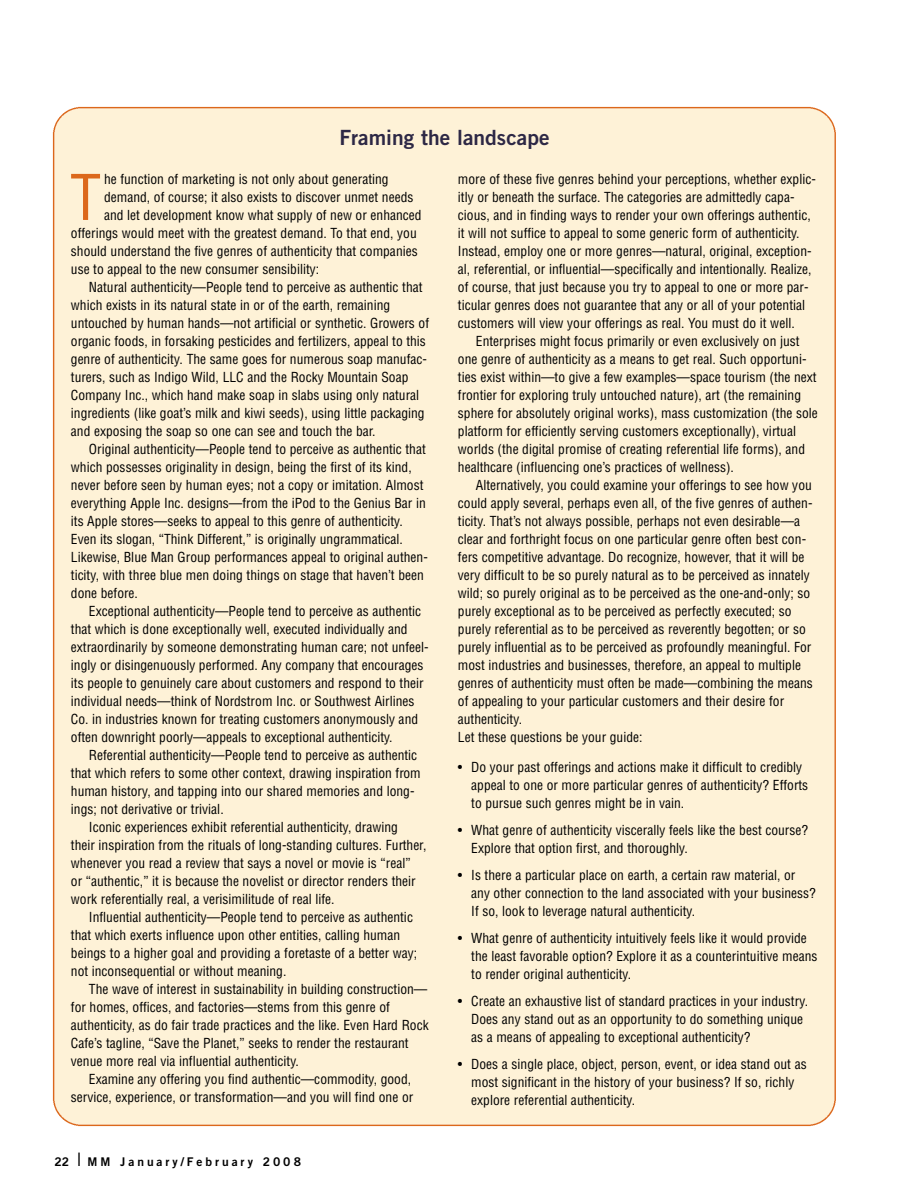
<style>
.page{position:relative;width:918px;height:1188px;background:#fff}
.page>*{position:absolute;margin:0;border:0;box-sizing:border-box;transform-origin:0 0}
.t1{font:condensed 61.35px "Helvetica";color:#dc681b}
.t2{font:21px "Trade Gothic Bold Two";color:#2d2845}
.t3{font:condensed 13.5px/18px "Helvetica";color:#000}
.t4{font:12px "Trade Gothic Bold Two";letter-spacing:.25em;color:#000}
</style>
<div class="page">
<div style="left:53px;top:107px;width:783px;height:1019px;background:#fef2d7"></div>
<h2 class="t2" style="left:339px;top:130px;width:212px">Framing the landscape</h2>
<h1 class="t1" style="left:70px;top:173px;width:32px">T</h1>
<p class="t3" style="left:104px;top:171px;width:286px">he function of marketing is not only about generating</p>
<p class="t3" style="left:104px;top:189px;width:311px">demand, of course; it also exists to discover unmet needs</p>
<p class="t3" style="left:104px;top:207px;width:319px">and let development know what supply of new or enhanced</p>
<p class="t3" style="left:71px;top:225px;width:347px">offerings would meet with the greatest demand. To that end, you</p>
<p class="t3" style="left:71px;top:243px;width:348px">should understand the five genres of authenticity that companies</p>
<p class="t3" style="left:71px;top:261px;width:250px">use to appeal to the new consumer sensibility:</p>
<p class="t3" style="left:89px;top:279px;width:335px">Natural authenticity—People tend to perceive as authentic that</p>
<p class="t3" style="left:71px;top:297px;width:321px">which exists in its natural state in or of the earth, remaining</p>
<p class="t3" style="left:71px;top:315px;width:360px">untouched by human hands—not artificial or synthetic. Growers of</p>
<p class="t3" style="left:71px;top:333px;width:357px">organic foods, in forsaking pesticides and fertilizers, appeal to this</p>
<p class="t3" style="left:71px;top:351px;width:358px">genre of authenticity. The same goes for numerous soap manufac-</p>
<p class="t3" style="left:71px;top:369px;width:339px">turers, such as Indigo Wild, LLC and the Rocky Mountain Soap</p>
<p class="t3" style="left:71px;top:387px;width:350px">Company Inc., which hand make soap in slabs using only natural</p>
<p class="t3" style="left:71px;top:405px;width:355px">ingredients (like goat’s milk and kiwi seeds), using little packaging</p>
<p class="t3" style="left:71px;top:423px;width:306px">and exposing the soap so one can see and touch the bar.</p>
<p class="t3" style="left:89px;top:441px;width:338px">Original authenticity—People tend to perceive as authentic that</p>
<p class="t3" style="left:71px;top:459px;width:342px">which possesses originality in design, being the first of its kind,</p>
<p class="t3" style="left:71px;top:477px;width:354px">never before seen by human eyes; not a copy or imitation. Almost</p>
<p class="t3" style="left:71px;top:495px;width:356px">everything Apple Inc. designs—from the iPod to the Genius Bar in</p>
<p class="t3" style="left:71px;top:513px;width:334px">its Apple stores—seeks to appeal to this genre of authenticity.</p>
<p class="t3" style="left:71px;top:531px;width:333px">Even its slogan, “Think Different,” is originally ungrammatical.</p>
<p class="t3" style="left:71px;top:549px;width:358px">Likewise, Blue Man Group performances appeal to original authen-</p>
<p class="t3" style="left:71px;top:567px;width:354px">ticity, with three blue men doing things on stage that haven’t been</p>
<p class="t3" style="left:71px;top:585px;width:69px">done before.</p>
<p class="t3" style="left:89px;top:603px;width:334px">Exceptional authenticity—People tend to perceive as authentic</p>
<p class="t3" style="left:71px;top:621px;width:338px">that which is done exceptionally well, executed individually and</p>
<p class="t3" style="left:71px;top:639px;width:359px">extraordinarily by someone demonstrating human care; not unfeel-</p>
<p class="t3" style="left:71px;top:657px;width:354px">ingly or disingenuously performed. Any company that encourages</p>
<p class="t3" style="left:71px;top:675px;width:354px">its people to genuinely care about customers and respond to their</p>
<p class="t3" style="left:71px;top:693px;width:345px">individual needs—think of Nordstrom Inc. or Southwest Airlines</p>
<p class="t3" style="left:71px;top:711px;width:349px">Co. in industries known for treating customers anonymously and</p>
<p class="t3" style="left:71px;top:729px;width:323px">often downright poorly—appeals to exceptional authenticity.</p>
<p class="t3" style="left:89px;top:747px;width:330px">Referential authenticity—People tend to perceive as authentic</p>
<p class="t3" style="left:71px;top:765px;width:351px">that which refers to some other context, drawing inspiration from</p>
<p class="t3" style="left:71px;top:783px;width:345px">human history, and tapping into our shared memories and long-</p>
<p class="t3" style="left:71px;top:801px;width:154px">ings; not derivative or trivial.</p>
<p class="t3" style="left:89px;top:819px;width:311px">Iconic experiences exhibit referential authenticity, drawing</p>
<p class="t3" style="left:71px;top:837px;width:357px">their inspiration from the rituals of long-standing cultures. Further,</p>
<p class="t3" style="left:71px;top:855px;width:341px">whenever you read a review that says a novel or movie is “real”</p>
<p class="t3" style="left:71px;top:873px;width:346px">or “authentic,” it is because the novelist or director renders their</p>
<p class="t3" style="left:71px;top:891px;width:265px">work referentially real, a verisimilitude of real life.</p>
<p class="t3" style="left:89px;top:909px;width:326px">Influential authenticity—People tend to perceive as authentic</p>
<p class="t3" style="left:71px;top:927px;width:331px">that which exerts influence upon other entities, calling human</p>
<p class="t3" style="left:71px;top:945px;width:348px">beings to a higher goal and providing a foretaste of a better way;</p>
<p class="t3" style="left:71px;top:963px;width:217px">not inconsequential or without meaning.</p>
<p class="t3" style="left:89px;top:981px;width:340px">The wave of interest in sustainability in building construction—</p>
<p class="t3" style="left:71px;top:999px;width:321px">for homes, offices, and factories—stems from this genre of</p>
<p class="t3" style="left:71px;top:1017px;width:359px">authenticity, as do fair trade practices and the like. Even Hard Rock</p>
<p class="t3" style="left:71px;top:1035px;width:339px">Cafe’s tagline, “Save the Planet,” seeks to render the restaurant</p>
<p class="t3" style="left:71px;top:1053px;width:230px">venue more real via influential authenticity.</p>
<p class="t3" style="left:89px;top:1071px;width:324px">Examine any offering you find authentic—commodity, good,</p>
<p class="t3" style="left:71px;top:1089px;width:344px">service, experience, or transformation—and you will find one or</p>
<p class="t4" style="left:54px;top:1157px;width:248px">22 ❘ MM January / F e b ru a ry 2008</p>
<p class="t3" style="left:458px;top:171px;width:360px">more of these five genres behind your perceptions, whether explic&shy;itly or beneath the surface. The categories are admittedly capa&shy;cious, and in finding ways to render your own offerings authentic, it will not suffice to appeal to some generic form of authenticity.<br>Instead, employ one or more genres—natural, original, exception&shy;al, referential, or influential—specifically and intentionally. Realize, of course, that just because you try to appeal to one or more par&shy;ticular genres does not guarantee that any or all of your potential customers will view your offerings as real. You must do it well.</p>
<p class="t3" style="left:458px;top:333px;width:361px;text-indent:18px">Enterprises might focus primarily or even exclusively on just one genre of authenticity as a means to get real. Such opportuni&shy;ties exist within—to give a few examples—space tourism (the next frontier for exploring truly untouched nature), art (the remaining sphere for absolutely original works), mass customization (the sole platform for efficiently serving customers exceptionally), virtual worlds (the digital promise of creating referential life forms), and healthcare (influencing one’s practices of wellness).</p>
<p class="t3" style="left:458px;top:477px;width:356px;text-indent:18px">Alternatively, you could examine your offerings to see how you could apply several, perhaps even all, of the five genres of authen&shy;ticity. That’s not always possible, perhaps not even desirable—a clear and forthright focus on one particular genre often best con&shy;fers competitive advantage. Do recognize, however, that it will be very difficult to be so purely natural as to be perceived as innately wild; so purely original as to be perceived as the one-and-only; so purely exceptional as to be perceived as perfectly executed; so purely referential as to be perceived as reverently begotten; or so purely influential as to be perceived as profoundly meaningful. For most industries and businesses, therefore, an appeal to multiple genres of authenticity must often be made—combining the means of appealing to your particular customers and their desire for authenticity.<br>Let these questions be your guide:</p>
<p class="t3" style="left:471px;top:759px;width:339px;text-indent:-13px">• Do your past offerings and actions make it difficult to credibly appeal to one or more particular genres of authenticity? Efforts to pursue such genres might be in vain.</p>
<p class="t3" style="left:471px;top:822px;width:339px;text-indent:-13px">• What genre of authenticity viscerally feels like the best course?<br>Explore that option first, and thoroughly.</p>
<p class="t3" style="left:471px;top:867px;width:346px;text-indent:-13px">• Is there a particular place on earth, a certain raw material, or any other connection to the land associated with your business?<br>If so, look to leverage natural authenticity.</p>
<p class="t3" style="left:471px;top:930px;width:348px;text-indent:-13px">• What genre of authenticity intuitively feels like it would provide the least favorable option? Explore it as a counterintuitive means to render original authenticity.</p>
<p class="t3" style="left:471px;top:993px;width:339px;text-indent:-13px">• Create an exhaustive list of standard practices in your industry.<br>Does any stand out as an opportunity to do something unique as a means of appealing to exceptional authenticity?</p>
<p class="t3" style="left:471px;top:1056px;width:337px;text-indent:-13px">• Does a single place, object, person, event, or idea stand out as most significant in the history of your business? If so, richly explore referential authenticity.</p>
</div>
